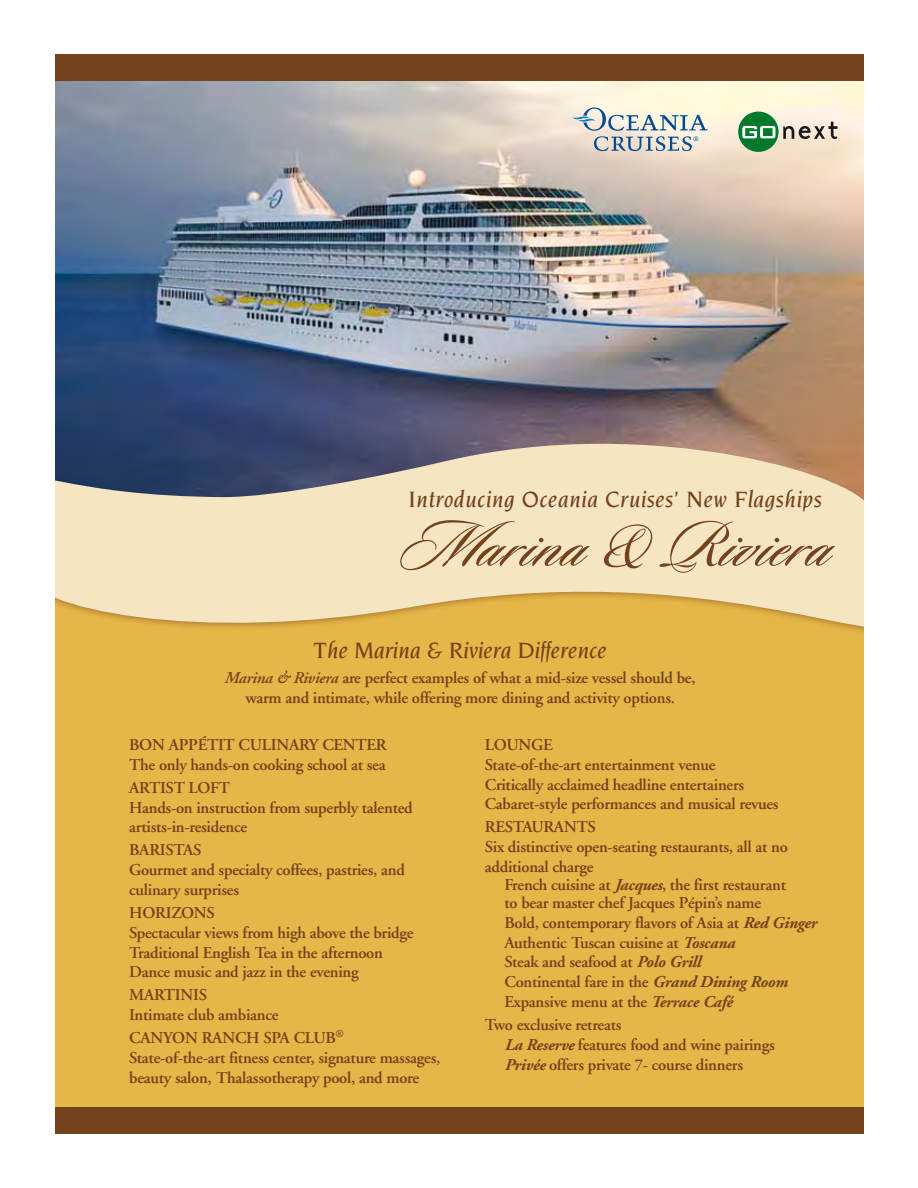
<style>
.page{position:relative;width:918px;height:1188px;background:#fff}
.page>*{position:absolute;margin:0;border:0;box-sizing:border-box;transform-origin:0 0}
.t1{font:67.5px "Sloop Script Medium Three";letter-spacing:.02em;color:#74421b}
.t2{font:italic 500 24px "Novarese";letter-spacing:.02em;color:#74421b}
.t3{font:italic 500 24px "Novarese";color:#74421b}
.t4{font:600 16.5px/19.8px "Adobe Garamond";letter-spacing:-.015em;color:#74421b}
.s1{font-style:italic}
.s2{font-weight:700;font-style:italic}
</style>
<div class="page">
<div style="left:54px;top:587px;width:810px;height:525px;background:#e5b648"></div>
<div style="left:54px;top:1107px;width:810px;height:27px;background:#74421b"></div>
<img style="left:55px;top:81px;width:809px;height:331px">
<svg style="left:55px;top:591px;width:809px;height:40px"></svg>
<div style="left:54px;top:503px;width:812px;height:88px;background:#f6e5c3"></div>
<div style="left:54px;top:54px;width:810px;height:27px;background:#74421b"></div>
<svg style="left:572px;top:107px;width:135px;height:44px;background:#cccfcd"></svg>
<svg style="left:783px;top:122px;width:55px;height:17px"></svg>
<div style="left:738px;top:112px;width:41px;height:40px;background:#00792c;border-radius:50%"></div>
<svg style="left:742px;top:126px;width:33px;height:12px"></svg>
<svg style="left:55px;top:412px;width:809px;height:91px;background:#908889"></svg>
<div style="left:864px;top:47px;width:41px;height:1102px;background:#fff"></div>
<div style="left:2px;top:40px;width:53px;height:1109px;background:#fff"></div>
<h2 class="t2" style="left:409px;top:486px;width:414px">Introducing Oceania Cruises’ New Flagships</h2>
<h1 class="t1" style="left:400px;top:502px;width:432px">Marina &amp; Riviera</h1>
<h2 class="t3" style="left:314px;top:637px;width:295px">The Marina &amp; Riviera Difference</h2>
<p class="t4" style="left:225px;top:669px;width:472px;text-align:center"><span class="s1">Marina &amp; Riviera</span> are perfect examples of what a mid-size vessel should be, warm and intimate, while offering more dining and activity options.</p>
<p class="t4" style="left:129px;top:735px;width:259px">BON APPÉTIT CULINARY CENTER<br>The only hands-on cooking school at sea</p>
<p class="t4" style="left:129px;top:778px;width:285px">ARTIST LOFT<br>Hands-on instruction from superbly talented artists-in-residence</p>
<p class="t4" style="left:129px;top:841px;width:277px">BARISTAS<br>Gourmet and specialty coffees, pastries, and culinary surprises</p>
<p class="t4" style="left:129px;top:903px;width:286px">HORIZONS<br>Spectacular views from high above the bridge<br>Traditional English Tea in the afternoon<br>Dance music and jazz in the evening</p>
<p class="t4" style="left:129px;top:986px;width:151px">MARTINIS<br>Intimate club ambiance</p>
<p class="t4" style="left:129px;top:1028px;width:313px">CANYON RANCH SPA CLUB<sup>®<br></sup>State-of-the-art fitness center, signature massages, beauty salon, Thalassotherapy pool, and more</p>
<p class="t4" style="left:485px;top:735px;width:295px">LOUNGE<br>State-of-the-art entertainment venue<br>Critically acclaimed headline entertainers Cabaret-style performances and musical revues</p>
<p class="t4" style="left:485px;top:818px;width:304px">RESTAURANTS<br>Six distinctive open-seating restaurants, all at no additional charge</p>
<p class="t4" style="left:504px;top:876px;width:283px;line-height:18px">French cuisine at <span class="s2">Jacques</span>, the first restaurant to bear master chef Jacques Pépin’s name</p>
<p class="t4" style="left:504px;top:913px;width:314px">Bold, contemporary flavors of Asia at <span class="s2">Red Ginger </span>Authentic Tuscan cuisine at <span class="s2">Toscana<br></span>Steak and seafood at <span class="s2">Polo Grill<br></span>Continental fare in the <span class="s2">Grand Dining Room </span>Expansive menu at the <span class="s2">Terrace Café</span></p>
<p class="t4" style="left:504px;top:1015px;width:272px;text-indent:-20px">Two exclusive retreats<br><span class="s2">La Reserve</span> features food and wine pairings<br><span class="s2">Privée</span> offers private 7- course dinners</p>
</div>
